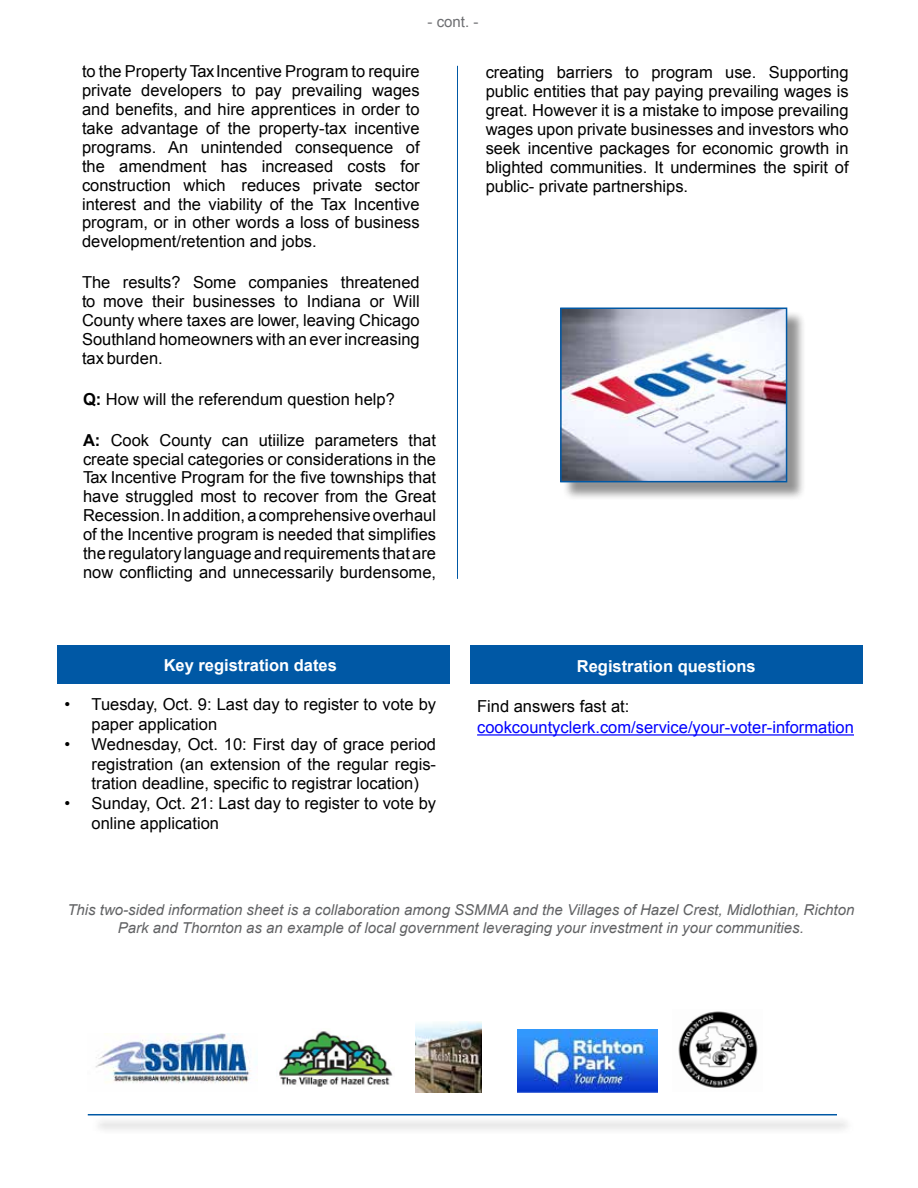
<style>
.page{position:relative;width:918px;height:1188px;background:#fff}
.page>*{position:absolute;margin:0;border:0;box-sizing:border-box;transform-origin:0 0}
.t1{font:16.5px/18.9px "Arial";color:#000;text-align:justify}
.t2{font:16.5px "Arial";color:#00f}
.t3{font:700 16.5px "Arial";color:#fff}
.t4{font:italic 15px/18px "Arial";color:#616264;text-align:center}
.t5{font:15px "Arial";color:#6d6e71}
.s1{font-weight:700}
</style>
<div class="page">
<div style="left:470px;top:645px;width:392px;height:39px;background:#0058a5"></div>
<hr style="left:477px;top:734px;width:377px;height:2px;background:#00f">
<div style="left:57px;top:645px;width:392px;height:39px;background:#0058a5"></div>
<img style="left:95px;top:1033px;width:163px;height:50px">
<img style="left:279px;top:1031px;width:114px;height:56px">
<img style="left:416px;top:1021px;width:65px;height:71px">
<img style="left:517px;top:1029px;width:141px;height:64px">
<img style="left:678px;top:1011px;width:80px;height:77px">
<div style="left:91px;top:1116px;width:764px;height:18px;background:#f4f4f4"></div>
<hr style="left:88px;top:1114px;width:749px;height:1px;background:#0058a5">
<div style="left:562px;top:310px;width:244px;height:191px;background:#000;opacity:.43"></div>
<img style="left:563px;top:311px;width:221px;height:168px">
<div style="left:560px;top:308px;width:227px;height:174px;border:2px solid #0058a5"></div>
<hr style="left:457px;top:66px;width:1px;height:513px;background:#0058a5">
<p class="t5" style="left:428px;top:12px;width:52px">- cont. -</p>
<p class="t1" style="left:82px;top:62px;width:339px">to the Property Tax Incentive Program to require private developers to pay prevailing wages and benefits, and hire apprentices in order to take advantage of the property-tax incentive programs. An unintended consequence of the amendment has increased costs for construction which reduces private sector interest and the viability of the Tax Incentive program, or in other words a loss of business development/retention and jobs.</p>
<p class="t1" style="left:82px;top:273px;width:339px">The results? Some companies threatened to move their businesses to Indiana or Will County where taxes are lower, leaving Chicago Southland homeowners with an ever increasing tax burden.</p>
<p class="t1" style="left:83px;top:390px;width:313px"><span class="s1">Q:</span> How will the referendum question help?</p>
<p class="t1" style="left:83px;top:430px;width:355px"><span class="s1">A:</span> Cook County can utiilize parameters that create special categories or considerations in the Tax Incentive Program for the five townships that have struggled most to recover from the Great Recession. In addition, a comprehensive overhaul of the Incentive program is needed that simplifies the regulatory language and requirements that are now conflicting and unnecessarily burdensome,</p>
<p class="t3" style="left:164px;top:654px;width:175px">Key registration dates</p>
<p class="t1" style="left:92px;top:695px;width:346px;line-height:19.8px;text-indent:-27px">• Tuesday, Oct. 9: Last day to register to vote by paper application</p>
<p class="t1" style="left:92px;top:734px;width:346px;line-height:19.8px;text-indent:-27px">• Wednesday, Oct. 10: First day of grace period registration (an extension of the regular regis&shy;tration deadline, specific to registrar location)</p>
<p class="t1" style="left:92px;top:794px;width:346px;line-height:19.8px;text-indent:-27px">• Sunday, Oct. 21: Last day to register to vote by online application</p>
<p class="t1" style="left:486px;top:63px;width:364px">creating barriers to program use. Supporting public entities that pay paying prevailing wages is great. However it is a mistake to impose prevailing wages upon private businesses and investors who seek incentive packages for economic growth in blighted communities. It undermines the spirit of public- private partnerships.</p>
<p class="t3" style="left:577px;top:655px;width:180px">Registration questions</p>
<p class="t1" style="left:477px;top:697px;width:154px">Find answers fast at:</p>
<p class="t2" style="left:477px;top:717px;width:378px">cookcountyclerk.com/service/your-voter-information</p>
<p class="t4" style="left:67px;top:901px;width:789px">This two-sided information sheet is a collaboration among SSMMA and the Villages of Hazel Crest, Midlothian, Richton<br>Park and Thornton as an example of local government leveraging your investment in your communities.</p>
</div>
